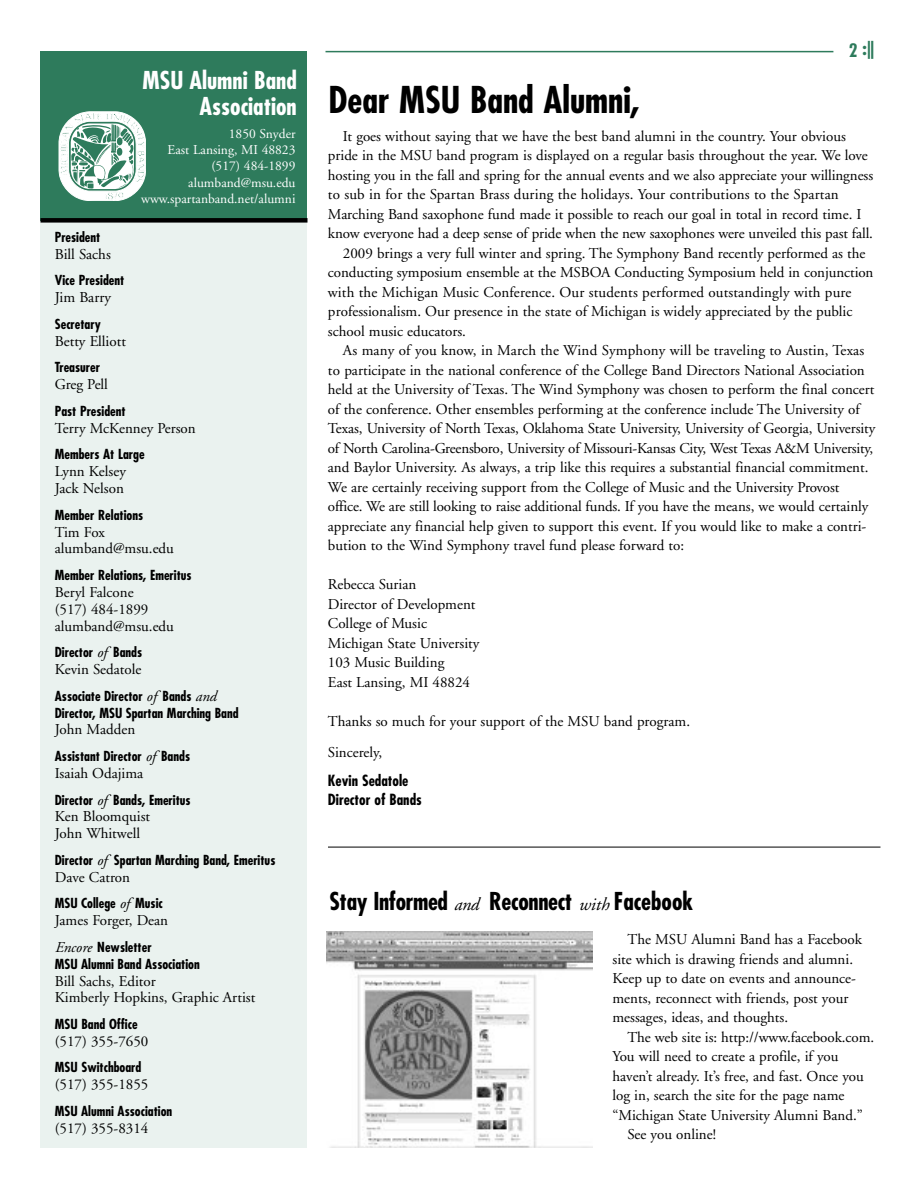
<style>
.page{position:relative;width:918px;height:1188px;background:#fff}
.page>*{position:absolute;margin:0;border:0;box-sizing:border-box;transform-origin:0 0}
.t1{font:700 condensed 36px "Futura";color:#000}
.t2{font:700 condensed 24px "Futura";letter-spacing:-.015em;color:#000}
.t3{font:700 condensed 24px/25.5px "Futura";color:#fff;text-align:right}
.t4{font:700 condensed 18px "Futura";color:#2e7b5c}
.t5{font:15px/19.5px "Adobe Garamond";color:#000}
.t6{font:700 condensed 15px/19.5px "Futura";color:#000}
.t7{font:700 condensed 13.5px/16.8px "Futura";color:#000}
.t8{font:13.5px/16.2px "Adobe Garamond";color:#fff;text-align:right}
.s1{font-family:"Adobe Garamond";font-weight:400;font-style:italic;font-stretch:normal;font-size:15px}
.s2{font-family:"Futura Std";font-weight:800;font-stretch:normal}
.s3{font-family:"Adobe Garamond";font-weight:400;font-style:italic;font-stretch:normal;font-size:18px}
</style>
<div class="page">
<div style="left:40px;top:61px;width:268px;height:1087px;background:#eaf2ef"></div>
<div style="left:40px;top:52px;width:268px;height:169px;background:#2e7b5c"></div>
<svg style="left:59px;top:112px;width:87px;height:89px"></svg>
<div style="left:40px;top:218px;width:268px;height:5px;background:#000"></div>
<hr style="left:326px;top:51px;width:507px;height:1px;background:#2e7b5c">
<hr style="left:328px;top:847px;width:552px;height:1px;background:#000">
<img style="left:326px;top:932px;width:267px;height:216px">
<h2 class="t3" style="left:143px;top:70px;width:156px">MSU Alumni Band<br>Association</h2>
<p class="t8" style="left:141px;top:127px;width:156px">1850 Snyder<br>East Lansing, MI 48823 (517) 484-1899 alumband@msu.edu www.spartanband.net/alumni</p>
<p class="t7" style="left:55px;top:230px;width:47px">President</p>
<p class="t5" style="left:55px;top:246px;width:58px">Bill Sachs</p>
<p class="t7" style="left:55px;top:273px;width:71px">Vice President</p>
<p class="t5" style="left:55px;top:289px;width:58px">Jim Barry</p>
<p class="t7" style="left:55px;top:317px;width:48px">Secretary</p>
<p class="t5" style="left:55px;top:333px;width:73px">Betty Elliott</p>
<p class="t7" style="left:55px;top:360px;width:47px">Treasurer</p>
<p class="t5" style="left:55px;top:376px;width:55px">Greg Pell</p>
<p class="t7" style="left:55px;top:404px;width:72px">Past President</p>
<p class="t5" style="left:55px;top:420px;width:142px">Terry McKenney Person</p>
<p class="t7" style="left:55px;top:447px;width:91px">Members At Large</p>
<p class="t5" style="left:55px;top:464px;width:73px;line-height:16.8px">Lynn Kelsey<br>Jack Nelson</p>
<p class="t7" style="left:55px;top:508px;width:90px">Member Relations</p>
<p class="t5" style="left:55px;top:525px;width:121px;line-height:16.8px">Tim Fox alumband@msu.edu</p>
<p class="t7" style="left:55px;top:568px;width:138px">Member Relations, Emeritus</p>
<p class="t5" style="left:55px;top:585px;width:121px;line-height:16.8px">Beryl Falcone<br>(517) 484-1899 alumband@msu.edu</p>
<p class="t7" style="left:55px;top:645px;width:89px">Director <span class="s1">of</span> Bands</p>
<p class="t5" style="left:55px;top:661px;width:88px">Kevin Sedatole</p>
<p class="t7" style="left:55px;top:689px;width:185px">Associate Director <span class="s1">of</span> Bands <span class="s1">and<br></span>Director, MSU Spartan Marching Band</p>
<p class="t5" style="left:55px;top:721px;width:82px">John Madden</p>
<p class="t7" style="left:55px;top:749px;width:137px">Assistant Director <span class="s1">of</span> Bands</p>
<p class="t5" style="left:55px;top:765px;width:90px">Isaiah Odajima</p>
<p class="t7" style="left:55px;top:792px;width:137px">Director <span class="s1">of</span> Bands, Emeritus</p>
<p class="t5" style="left:55px;top:810px;width:97px;line-height:16.8px">Ken Bloomquist<br>John Whitwell</p>
<p class="t7" style="left:55px;top:853px;width:222px">Director <span class="s1">of</span> Spartan Marching Band, Emeritus</p>
<p class="t5" style="left:55px;top:869px;width:77px">Dave Catron</p>
<p class="t7" style="left:55px;top:896px;width:109px">MSU College <span class="s1">of</span> Music</p>
<p class="t5" style="left:55px;top:912px;width:115px">James Forger, Dean</p>
<p class="t7" style="left:55px;top:940px;width:146px"><span class="s1">Encore</span> Newsletter<br>MSU Alumni Band Association</p>
<p class="t5" style="left:55px;top:974px;width:202px;line-height:16.8px">Bill Sachs, Editor<br>Kimberly Hopkins, Graphic Artist</p>
<p class="t7" style="left:55px;top:1017px;width:84px">MSU Band Office</p>
<p class="t5" style="left:55px;top:1033px;width:95px">(517) 355-7650</p>
<p class="t7" style="left:55px;top:1060px;width:88px">MSU Switchboard</p>
<p class="t5" style="left:55px;top:1076px;width:95px">(517) 355-1855</p>
<p class="t7" style="left:55px;top:1104px;width:119px">MSU Alumni Association</p>
<p class="t5" style="left:55px;top:1120px;width:95px">(517) 355-8314</p>
<p class="t4" style="left:849px;top:42px;width:30px">2 :<span class="s2">|</span></p>
<h1 class="t1" style="left:328px;top:84px;width:313px">Dear MSU Band Alumni,</h1>
<p class="t5" style="left:343px;top:128px;width:505px">It goes without saying that we have the best band alumni in the country. Your obvious</p>
<p class="t5" style="left:328px;top:147px;width:541px">pride in the MSU band program is displayed on a regular basis throughout the year. We love</p>
<p class="t5" style="left:328px;top:167px;width:547px">hosting you in the fall and spring for the annual events and we also appreciate your willingness</p>
<p class="t5" style="left:328px;top:186px;width:512px">to sub in for the Spartan Brass during the holidays. Your contributions to the Spartan</p>
<p class="t5" style="left:328px;top:206px;width:535px">Marching Band saxophone fund made it possible to reach our goal in total in record time. I</p>
<p class="t5" style="left:328px;top:225px;width:547px">know everyone had a deep sense of pride when the new saxophones were unveiled this past fall.</p>
<p class="t5" style="left:343px;top:245px;width:524px">2009 brings a very full winter and spring. The Symphony Band recently performed as the</p>
<p class="t5" style="left:328px;top:264px;width:547px">conducting symposium ensemble at the MSBOA Conducting Symposium held in conjunction</p>
<p class="t5" style="left:328px;top:284px;width:525px">with the Michigan Music Conference. Our students performed outstandingly with pure</p>
<p class="t5" style="left:328px;top:303px;width:526px">professionalism. Our presence in the state of Michigan is widely appreciated by the public</p>
<p class="t5" style="left:328px;top:323px;width:140px">school music educators.</p>
<p class="t5" style="left:343px;top:342px;width:523px">As many of you know, in March the Wind Symphony will be traveling to Austin, Texas</p>
<p class="t5" style="left:328px;top:362px;width:538px">to participate in the national conference of the College Band Directors National Association</p>
<p class="t5" style="left:328px;top:381px;width:548px">held at the University of Texas. The Wind Symphony was chosen to perform the final concert</p>
<p class="t5" style="left:328px;top:401px;width:533px">of the conference. Other ensembles performing at the conference include The University of</p>
<p class="t5" style="left:328px;top:420px;width:549px">Texas, University of North Texas, Oklahoma State University, University of Georgia, University</p>
<p class="t5" style="left:328px;top:440px;width:547px">of North Carolina-Greensboro, University of Missouri-Kansas City, West Texas A&amp;M University,</p>
<p class="t5" style="left:328px;top:459px;width:542px">and Baylor University. As always, a trip like this requires a substantial financial commitment.</p>
<p class="t5" style="left:328px;top:479px;width:513px">We are certainly receiving support from the College of Music and the University Provost</p>
<p class="t5" style="left:328px;top:498px;width:542px">office. We are still looking to raise additional funds. If you have the means, we would certainly</p>
<p class="t5" style="left:328px;top:518px;width:540px">appreciate any financial help given to support this event. If you would like to make a contri-</p>
<p class="t5" style="left:328px;top:537px;width:358px">bution to the Wind Symphony travel fund please forward to:</p>
<p class="t5" style="left:328px;top:576px;width:153px">Rebecca Surian<br>Director of Development<br>College of Music<br>Michigan State University<br>103 Music Building<br>East Lansing, MI 48824</p>
<p class="t5" style="left:328px;top:707px;width:364px;line-height:31.5px">Thanks so much for your support of the MSU band program.<br>Sincerely,</p>
<p class="t6" style="left:328px;top:772px;width:95px">Kevin Sedatole<br>Director of Bands</p>
<h2 class="t2" style="left:329px;top:891px;width:365px">Stay Informed <span class="s3">and</span> Reconnect <span class="s3">with</span> Facebook</h2>
<p class="t5" style="left:613px;top:931px;width:251px;text-indent:15px">The MSU Alumni Band has a Facebook site which is drawing friends and alumni.<br>Keep up to date on events and announce&shy;ments, reconnect with friends, post your messages, ideas, and thoughts.</p>
<p class="t5" style="left:628px;top:1029px;width:248px">The web site is: http://www.facebook.com.</p>
<p class="t5" style="left:613px;top:1048px;width:228px">You will need to create a profile, if you</p>
<p class="t5" style="left:613px;top:1068px;width:253px">haven’t already. It’s free, and fast. Once you</p>
<p class="t5" style="left:613px;top:1087px;width:233px">log in, search the site for the page name</p>
<p class="t5" style="left:613px;top:1107px;width:252px">“Michigan State University Alumni Band.”</p>
<p class="t5" style="left:628px;top:1126px;width:90px">See you online!</p>
</div>
